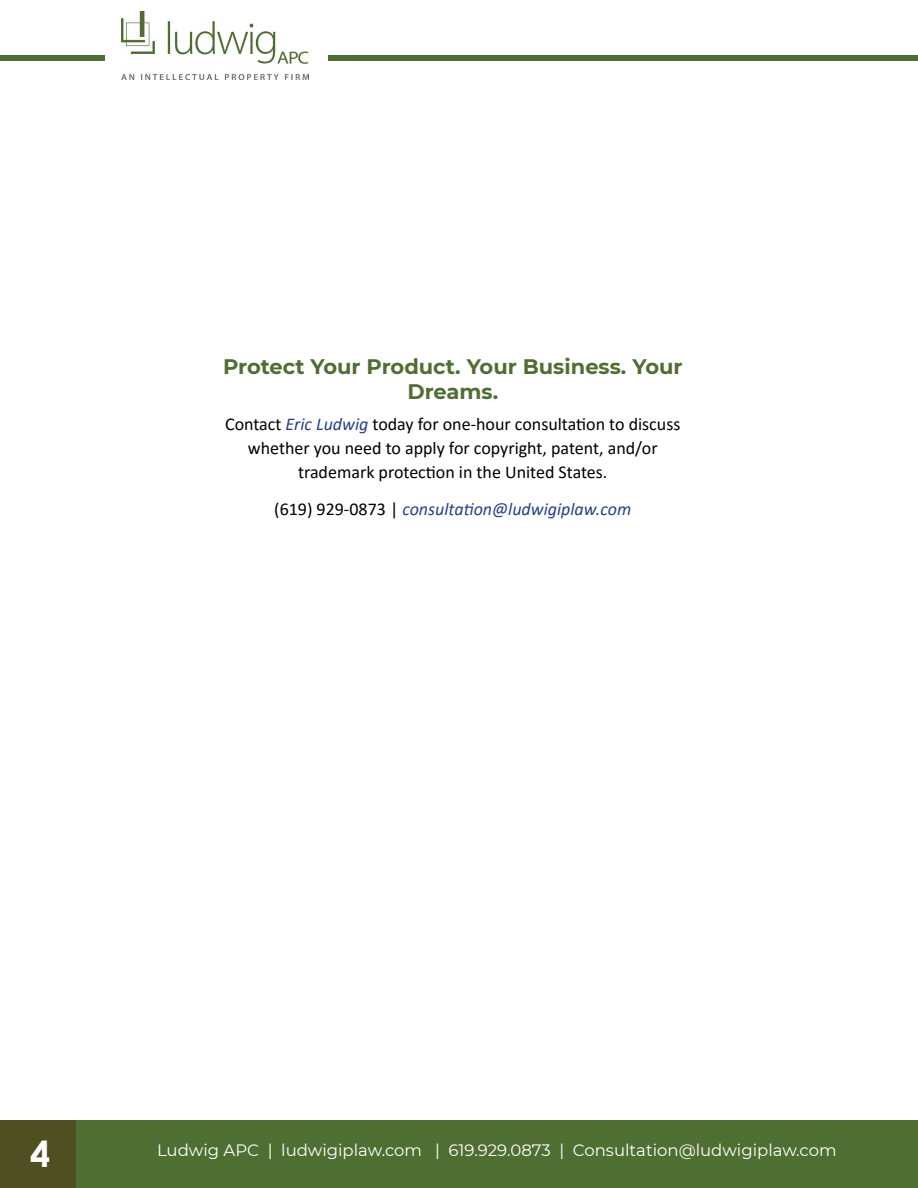
<style>
.page{position:relative;width:918px;height:1188px;background:#fff}
.page>*{position:absolute;margin:0;border:0;box-sizing:border-box;transform-origin:0 0}
.t1{font:700 36px "Century Gothic";color:#fff}
.t2{font:700 21px/25.2px "Montserrat";color:#4f6e32;text-align:center}
.t3{font:18px/24px "Calibri";color:#000;text-align:center}
.t4{font:italic 18px "Calibri";color:#25408f}
.t5{font:16.5px "Montserrat";color:#fff}
.s1{font-style:italic;color:#25408f}
.s2{font-style:normal;color:#000}
</style>
<div class="page">
<div style="left:0;top:1120px;width:918px;height:68px;background:#4f6e32"></div>
<div style="left:0;top:55px;width:918px;height:6px;background:#4f6e32"></div>
<div style="left:0;top:1120px;width:76px;height:68px;background:#4f4f22"></div>
<div style="left:105px;top:0;width:223px;height:100px;background:#fff"></div>
<img style="left:122px;top:11px;width:187px;height:69px">
<p class="t2" style="left:223px;top:353px;width:461px">Protect Your Product. Your Business. Your<br>Dreams.</p>
<p class="t3" style="left:225px;top:412px;width:457px">Contact <span class="s1">Eric Ludwig</span> today for one-hour consultation to discuss whether you need to apply for copyright, patent, and/or trademark protection in the United States.</p>
<p class="t4" style="left:274px;top:497px;width:359px"><span class="s2">(619) 929-0873 |</span> consultation@ludwigiplaw.com</p>
<h1 class="t1" style="left:30px;top:1127px;width:22px">4</h1>
<p class="t5" style="left:157px;top:1139px;width:681px">Ludwig APC | ludwigiplaw.com | 619.929.0873 | Consultation@ludwigiplaw.com</p>
</div>
